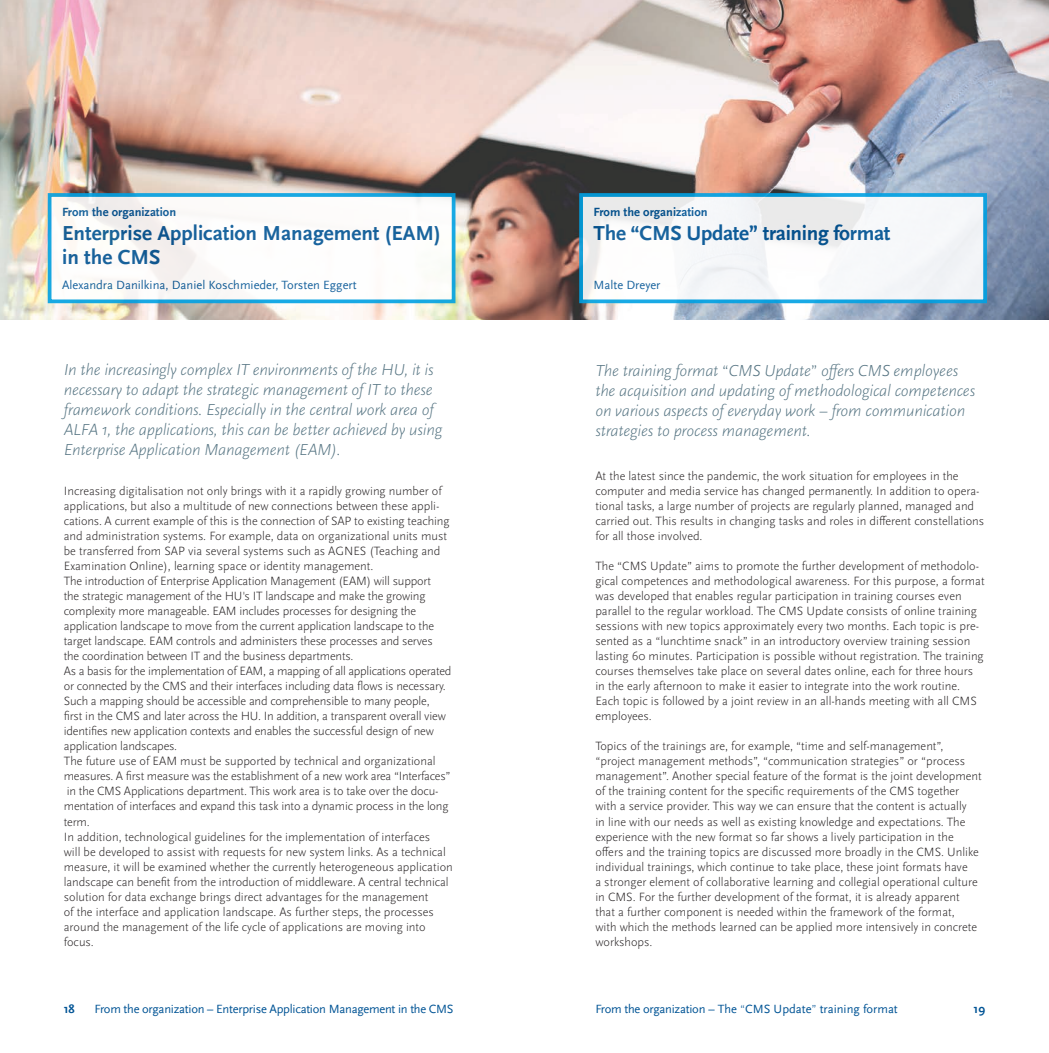
<style>
.page{position:relative;width:1049px;height:1053px;background:#fff}
.page>*{position:absolute;margin:0;border:0;box-sizing:border-box;transform-origin:0 0}
.t1{font:700 21.25px/23.8px "HU Scala Sans";color:#005495}
.t2{font:italic 300 16.5px/20px "Scala Sans Pro";letter-spacing:-.015em;color:#557482}
.t3{font:300 12.5px/15px "Scala Sans Pro";color:#231f20}
.t4{font:12.5px "HU Scala Sans";color:#005495}
.t5{font:12.5px "HU Scala Sans";letter-spacing:-.02em;color:#005495}
.t6{font:700 12.5px "HU Scala Sans";color:#005495}
.t7{font:700 12.5px "Scala Sans Pro";color:#005495}
.s1{font-style:normal}
.s2{font-family:"Scala Sans Pro";font-weight:300}
</style>
<div class="page">
<img style="left:0;top:0;width:1049px;height:320px">
<div style="left:50px;top:195px;width:404px;height:106px;background:#fff"></div>
<div style="left:48px;top:193px;width:407px;height:110px;border:4px solid #00a1e3"></div>
<div style="left:581px;top:195px;width:404px;height:106px;background:linear-gradient(to right,#f7f6f6,#f3f5f7)"></div>
<div style="left:579px;top:193px;width:408px;height:110px;border:4px solid #00a1e3"></div>
<p class="t6" style="left:62px;top:205px;width:116px">From the organization</p>
<h1 class="t1" style="left:62px;top:221px;width:380px">Enterprise Application Management (EAM) in the CMS</h1>
<p class="t4" style="left:62px;top:278px;width:296px">Alexandra Danilkina, Daniel Koschmieder, Torsten Eggert</p>
<p class="t6" style="left:594px;top:205px;width:116px">From the organization</p>
<h1 class="t1" style="left:594px;top:221px;width:298px">The “CMS Update” training format</h1>
<p class="t4" style="left:594px;top:278px;width:68px">Malte Dreyer</p>
<p class="t2" style="left:64px;top:360px;width:380px">In the increasingly complex IT environments of the HU, it is necessary to adapt the strategic management of IT to these framework conditions. Especially in the central work area of ALFA 1, the applications, this can be better achieved by using Enterprise Application Management (EAM).</p>
<h2 class="t2" style="left:595px;top:360px;width:381px">The training format <span class="s1">“</span>CMS Update<span class="s1">”</span> offers CMS employees the acquisition and updating of methodological competences on various aspects of everyday work – from communication strategies to process management.</h2>
<p class="t3" style="left:64px;top:483px;width:390px">Increasing digitalisation not only brings with it a rapidly growing number of applications, but also a multitude of new connections between these appli&shy;cations. A current example of this is the connection of SAP to existing teaching and administration systems. For example, data on organizational units must be transferred from SAP via several systems such as AGNES (Teaching and Examination Online), learning space or identity management.<br>The introduction of Enterprise Application Management (EAM) will support<br>the strategic management of the HU's IT landscape and make the growing complexity more manageable. EAM includes processes for designing the application landscape to move from the current application landscape to the target landscape. EAM controls and administers these processes and serves<br>the coordination between IT and the business departments.<br>As a basis for the implementation of EAM, a mapping of all applications operated or connected by the CMS and their interfaces including data flows is necessary.<br>Such a mapping should be accessible and comprehensible to many people,<br>first in the CMS and later across the HU. In addition, a transparent overall view identifies new application contexts and enables the successful design of new application landscapes.<br>The future use of EAM must be supported by technical and organizational measures. A first measure was the establishment of a new work area “Interfaces” in the CMS Applications department. This work area is to take over the docu&shy;mentation of interfaces and expand this task into a dynamic process in the long term.<br>In addition, technological guidelines for the implementation of interfaces<br>will be developed to assist with requests for new system links. As a technical measure, it will be examined whether the currently heterogeneous application landscape can benefit from the introduction of middleware. A central technical solution for data exchange brings direct advantages for the management<br>of the interface and application landscape. As further steps, the processes around the management of the life cycle of applications are moving into focus.</p>
<p class="t3" style="left:595px;top:468px;width:390px">At the latest since the pandemic, the work situation for employees in the computer and media service has changed permanently. In addition to opera&shy;tional tasks, a large number of projects are regularly planned, managed and carried out. This results in changing tasks and roles in different constellations for all those involved.</p>
<p class="t3" style="left:595px;top:558px;width:391px">The “CMS Update” aims to promote the further development of methodolo&shy;gical competences and methodological awareness. For this purpose, a format was developed that enables regular participation in training courses even parallel to the regular workload. The CMS Update consists of online training sessions with new topics approximately every two months. Each topic is pre&shy;sented as a “lunchtime snack” in an introductory overview training session lasting 60 minutes. Participation is possible without registration. The training courses themselves take place on several dates online, each for three hours in the early afternoon to make it easier to integrate into the work routine.<br>Each topic is followed by a joint review in an all-hands meeting with all CMS employees.</p>
<p class="t3" style="left:595px;top:738px;width:388px">Topics of the trainings are, for example, “time and self-management”, “project management methods”, “communication strategies” or “process management”. Another special feature of the format is the joint development of the training content for the specific requirements of the CMS together with a service provider. This way we can ensure that the content is actually<br>in line with our needs as well as existing knowledge and expectations. The experience with the new format so far shows a lively participation in the offers and the training topics are discussed more broadly in the CMS. Unlike individual trainings, which continue to take place, these joint formats have<br>a stronger element of collaborative learning and collegial operational culture in CMS. For the further development of the format, it is already apparent that a further component is needed within the framework of the format,<br>with which the methods learned can be applied more intensively in concrete workshops.</p>
<p class="t5" style="left:94px;top:1001px;width:361px">From the organization – Enterprise Application Management in the CMS</p>
<p class="t4" style="left:595px;top:1001px;width:304px">From the organization – The <span class="s2">“</span>CMS Update<span class="s2">”</span> training format</p>
<p class="t7" style="left:64px;top:1001px;width:13px">18</p>
<p class="t7" style="left:973px;top:1001px;width:13px">19</p>
</div>
